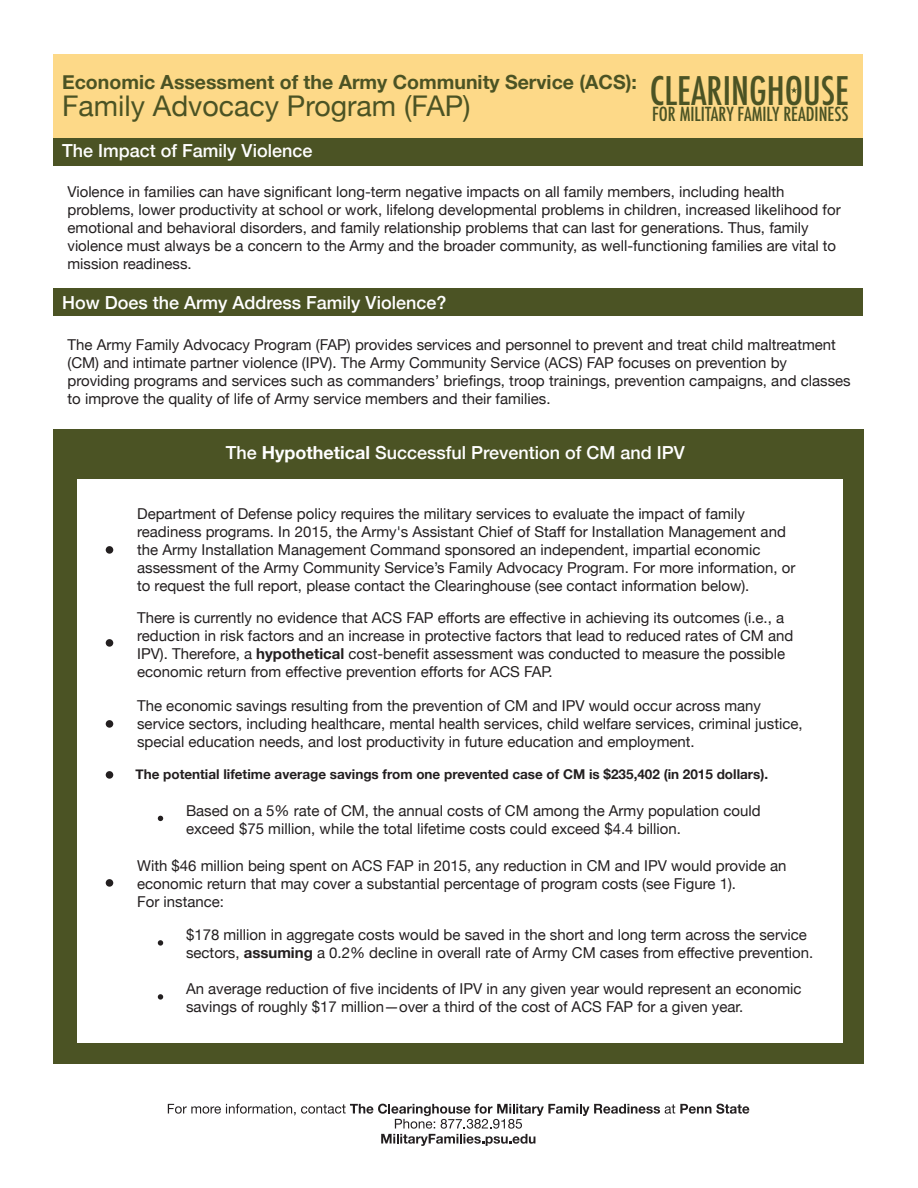
<style>
.page{position:relative;width:918px;height:1188px;background:#fff}
.page>*{position:absolute;margin:0;border:0;box-sizing:border-box;transform-origin:0 0}
.t1{font:500 condensed 38.25px "Futura";color:#4b5324}
.t2{font:28.5px "Helvetica Neue";color:#4b5324}
.t3{font:700 19.5px "Helvetica Neue";color:#4b5324}
.t4{font:500 condensed 18.9px "Futura";color:#4b5324}
.t5{font:500 18px "Helvetica Neue";color:#fff}
.t6{font:15px/18px "Helvetica Neue";color:#231f20}
.t7{font:700 13.5px "Helvetica Neue";color:#231f20}
.s1{font-weight:700}
</style>
<div class="page">
<div style="left:54px;top:54px;width:809px;height:84px;background:#fdd988"></div>
<div style="left:54px;top:138px;width:809px;height:27px;background:#4b5324"></div>
<div style="left:54px;top:288px;width:809px;height:28px;background:#4b5324"></div>
<div style="left:53px;top:429px;width:810px;height:635px;background:#4b5324"></div>
<div style="left:77px;top:479px;width:766px;height:564px;background:#fff"></div>
<div style="left:106px;top:546px;width:7px;height:8px;background:#231f20;border-radius:4px"></div>
<div style="left:106px;top:639px;width:7px;height:8px;background:#231f20;border-radius:4px"></div>
<div style="left:106px;top:720px;width:7px;height:8px;background:#231f20;border-radius:4px"></div>
<svg style="left:158px;top:816px;width:5px;height:5px"></svg>
<svg style="left:158px;top:940px;width:5px;height:6px"></svg>
<svg style="left:158px;top:994px;width:5px;height:6px"></svg>
<div style="left:106px;top:879px;width:7px;height:8px;background:#231f20;border-radius:4px"></div>
<svg style="left:168px;top:1104px;width:581px;height:42px"></svg>
<div style="left:106px;top:771px;width:7px;height:8px;background:#231f20;border-radius:4px"></div>
<svg style="left:791px;top:87px;width:6px;height:6px"></svg>
<h3 class="t3" style="left:62px;top:67px;width:576px">Economic Assessment of the Army Community Service (ACS):</h3>
<h2 class="t2" style="left:62px;top:85px;width:410px">Family Advocacy Program (FAP)</h2>
<p class="t5" style="left:62px;top:136px;width:252px">The Impact of Family Violence</p>
<p class="t6" style="left:68px;top:183px;width:775px">Violence in families can have significant long-term negative impacts on all family members, including health problems, lower productivity at school or work, lifelong developmental problems in children, increased likelihood for emotional and behavioral disorders, and family relationship problems that can last for generations. Thus, family violence must always be a concern to the Army and the broader community, as well-functioning families are vital to mission readiness.</p>
<h1 class="t1" style="left:650px;top:66px;width:201px">CLEARINGHOUSE</h1>
<p class="t4" style="left:652px;top:102px;width:198px">FOR MILITARY FAMILY READINESS</p>
<p class="t5" style="left:62px;top:288px;width:386px">How Does the Army Address Family Violence?</p>
<p class="t6" style="left:68px;top:336px;width:785px">The Army Family Advocacy Program (FAP) provides services and personnel to prevent and treat child maltreatment (CM) and intimate partner violence (IPV). The Army Community Service (ACS) FAP focuses on prevention by providing programs and services such as commanders’ briefings, troop trainings, prevention campaigns, and classes to improve the quality of life of Army service members and their families.</p>
<p class="t5" style="left:226px;top:438px;width:461px">The <span class="s1">Hypothetical</span> Successful Prevention of CM and IPV</p>
<p class="t6" style="left:137px;top:506px;width:660px">Department of Defense policy requires the military services to evaluate the impact of family readiness programs. In 2015, the Army's Assistant Chief of Staff for Installation Management and the Army Installation Management Command sponsored an independent, impartial economic assessment of the Army Community Service’s Family Advocacy Program. For more information, or to request the full report, please contact the Clearinghouse (see contact information below).</p>
<p class="t6" style="left:137px;top:610px;width:658px">There is currently no evidence that ACS FAP efforts are effective in achieving its outcomes (i.e., a reduction in risk factors and an increase in protective factors that lead to reduced rates of CM and IPV). Therefore, a <span class="s1">hypothetical</span> cost-benefit assessment was conducted to measure the possible economic return from effective prevention efforts for ACS FAP.</p>
<p class="t6" style="left:137px;top:697px;width:667px">The economic savings resulting from the prevention of CM and IPV would occur across many service sectors, including healthcare, mental health services, child welfare services, criminal justice, special education needs, and lost productivity in future education and employment.</p>
<p class="t7" style="left:135px;top:763px;width:634px">The potential lifetime average savings from one prevented case of CM is $235,402 (in 2015 dollars).</p>
<p class="t6" style="left:186px;top:802px;width:576px">Based on a 5% rate of CM, the annual costs of CM among the Army population could exceed $75 million, while the total lifetime costs could exceed $4.4 billion.</p>
<p class="t6" style="left:137px;top:858px;width:651px">With $46 million being spent on ACS FAP in 2015, any reduction in CM and IPV would provide an economic return that may cover a substantial percentage of program costs (see Figure 1).<br>For instance:</p>
<p class="t6" style="left:186px;top:927px;width:629px">$178 million in aggregate costs would be saved in the short and long term across the service sectors, <span class="s1">assuming</span> a 0.2% decline in overall rate of Army CM cases from effective prevention.</p>
<p class="t6" style="left:186px;top:980px;width:617px">An average reduction of five incidents of IPV in any given year would represent an economic savings of roughly $17 million—over a third of the cost of ACS FAP for a given year.</p>
</div>
